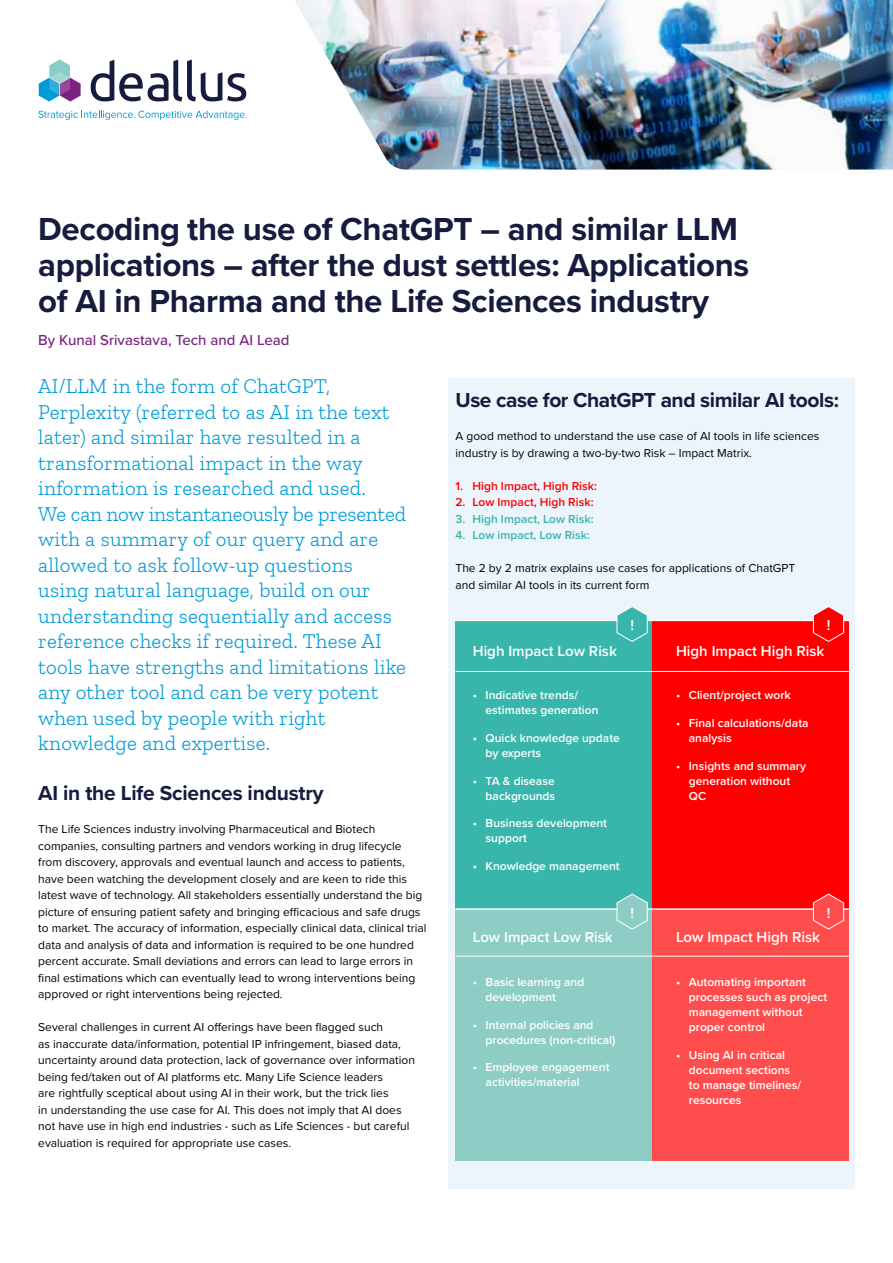
<style>
.page{position:relative;width:893px;height:1263px;background:#fff}
.page>*{position:absolute;margin:0;border:0;box-sizing:border-box;transform-origin:0 0}
.t1{font:700 33px/36px "Proxima Nova";letter-spacing:-.01em;color:#171b3d}
.t2{font:300 21px/25.5px "Zilla Slab";letter-spacing:.01em;color:#009bd6}
.t3{font:700 21px "Proxima Nova";letter-spacing:-.02em;color:#171b3d}
.t4{font:600 15px "Proxima Nova";color:#fff}
.t5{font:500 15px "Proxima Nova";color:#7a2182}
.t6{font:12px/16.5px "Proxima Nova";color:#000}
.t7{font:600 12px/15px "Proxima Nova";color:#fff}
.t8{font:600 12px "Proxima Nova";color:#f00}
.t9{font:600 12px "Proxima Nova";color:#38b6ab}
</style>
<div class="page">
<div style="left:448px;top:378px;width:407px;height:810px;background:#edf5fc"></div>
<svg style="left:91px;top:60px;width:155px;height:41px"></svg>
<svg style="left:39px;top:60px;width:42px;height:41px"></svg>
<svg style="left:38px;top:111px;width:209px;height:9px"></svg>
<img style="left:295px;top:0;width:598px;height:170px">
<div style="left:455px;top:621px;width:197px;height:288px;background:#38b6ab"></div>
<div style="left:455px;top:909px;width:197px;height:252px;background:#8dcdc5"></div>
<div style="left:652px;top:621px;width:196px;height:288px;background:#f00"></div>
<div style="left:652px;top:909px;width:196px;height:252px;background:#ff4d4d"></div>
<hr style="left:455px;top:908px;width:394px;height:2px;background:#fff">
<hr style="left:455px;top:671px;width:394px;height:1px;background:#fff">
<hr style="left:455px;top:956px;width:394px;height:1px;background:#fff">
<hr style="left:455px;top:620px;width:394px;height:1px;background:#fff">
<svg style="left:616px;top:607px;width:32px;height:35px"></svg>
<svg style="left:616px;top:893px;width:32px;height:37px"></svg>
<svg style="left:813px;top:606px;width:32px;height:36px"></svg>
<svg style="left:813px;top:893px;width:32px;height:37px"></svg>
<h1 class="t1" style="left:38px;top:210px;width:713px">Decoding the use of ChatGPT – and similar LLM applications – after the dust settles: Applications of AI in Pharma and the Life Sciences industry</h1>
<p class="t5" style="left:38px;top:329px;width:253px">By Kunal Srivastava, Tech and AI Lead</p>
<p class="t2" style="left:38px;top:374px;width:369px">AI/LLM in the form of ChatGPT, Perplexity (referred to as AI in the text later) and similar have resulted in a transformational impact in the way information is researched and used.<br>We can now instantaneously be presented with a summary of our query and are allowed to ask follow-up questions using natural language, build on our understanding sequentially and access reference checks if required. These AI tools have strengths and limitations like any other tool and can be very potent when used by people with right knowledge and expertise.</p>
<h2 class="t3" style="left:38px;top:777px;width:287px">AI in the Life Sciences industry</h2>
<p class="t6" style="left:38px;top:820px;width:390px">The Life Sciences industry involving Pharmaceutical and Biotech companies, consulting partners and vendors working in drug lifecycle from discovery, approvals and eventual launch and access to patients, have been watching the development closely and are keen to ride this latest wave of technology. All stakeholders essentially understand the big picture of ensuring patient safety and bringing efficacious and safe drugs to market. The accuracy of information, especially clinical data, clinical trial data and analysis of data and information is required to be one hundred percent accurate. Small deviations and errors can lead to large errors in final estimations which can eventually lead to wrong interventions being approved or right interventions being rejected.</p>
<p class="t6" style="left:38px;top:1018px;width:378px">Several challenges in current AI offerings have been flagged such<br>as inaccurate data/information, potential IP infringement, biased data, uncertainty around data protection, lack of governance over information being fed/taken out of AI platforms etc. Many Life Science leaders<br>are rightfully sceptical about using AI in their work, but the trick lies<br>in understanding the use case for AI. This does not imply that AI does not have use in high end industries - such as Life Sciences - but careful evaluation is required for appropriate use cases.</p>
<h2 class="t3" style="left:455px;top:384px;width:385px">Use case for ChatGPT and similar AI tools:</h2>
<p class="t6" style="left:455px;top:427px;width:365px">A good method to understand the use case of AI tools in life sciences industry is by drawing a two-by-two Risk – Impact Matrix.</p>
<p class="t8" style="left:455px;top:477px;width:143px">1. High Impact, High Risk:</p>
<p class="t8" style="left:455px;top:493px;width:140px">2. Low Impact, High Risk:</p>
<p class="t9" style="left:455px;top:510px;width:140px">3. High Impact, Low Risk:</p>
<p class="t9" style="left:455px;top:526px;width:136px">4. Low impact, Low Risk:</p>
<p class="t6" style="left:455px;top:559px;width:341px">The 2 by 2 matrix explains use cases for applications of ChatGPT and similar AI tools in its current form</p>
<p class="t4" style="left:473px;top:640px;width:146px">High Impact Low Risk</p>
<p class="t4" style="left:630px;top:614px;width:5px">!</p>
<p class="t7" style="left:486px;top:687px;width:114px;text-indent:-13px">• Indicative trends/ estimates generation</p>
<p class="t7" style="left:486px;top:730px;width:136px;text-indent:-13px">• Quick knowledge update by experts</p>
<p class="t7" style="left:473px;top:773px;width:84px;text-align:right">• TA &amp; disease backgrounds</p>
<p class="t7" style="left:486px;top:815px;width:123px;text-indent:-13px">• Business development support</p>
<p class="t7" style="left:473px;top:858px;width:148px">• Knowledge management</p>
<p class="t4" style="left:473px;top:926px;width:141px">Low Impact Low Risk</p>
<p class="t7" style="left:486px;top:974px;width:100px;text-indent:-13px">• Basic learning and development</p>
<p class="t7" style="left:486px;top:1017px;width:131px;text-indent:-13px">• Internal policies and procedures (non-critical)</p>
<p class="t7" style="left:486px;top:1059px;width:125px;text-indent:-13px">• Employee engagement activities/material</p>
<p class="t4" style="left:630px;top:901px;width:5px">!</p>
<p class="t4" style="left:827px;top:614px;width:5px">!</p>
<p class="t4" style="left:676px;top:640px;width:150px">High Impact High Risk</p>
<p class="t7" style="left:676px;top:687px;width:116px">• Client/project work</p>
<p class="t7" style="left:689px;top:715px;width:121px;text-indent:-13px">• Final calculations/data analysis</p>
<p class="t7" style="left:689px;top:758px;width:119px;text-indent:-13px">• Insights and summary generation without<br>QC</p>
<p class="t4" style="left:827px;top:901px;width:5px">!</p>
<p class="t4" style="left:676px;top:926px;width:146px">Low Impact High Risk</p>
<p class="t7" style="left:689px;top:974px;width:140px;text-indent:-13px">• Automating important processes such as project management without proper control</p>
<p class="t7" style="left:689px;top:1047px;width:114px;text-indent:-13px">• Using AI in critical document sections to manage timelines/ resources</p>
</div>
